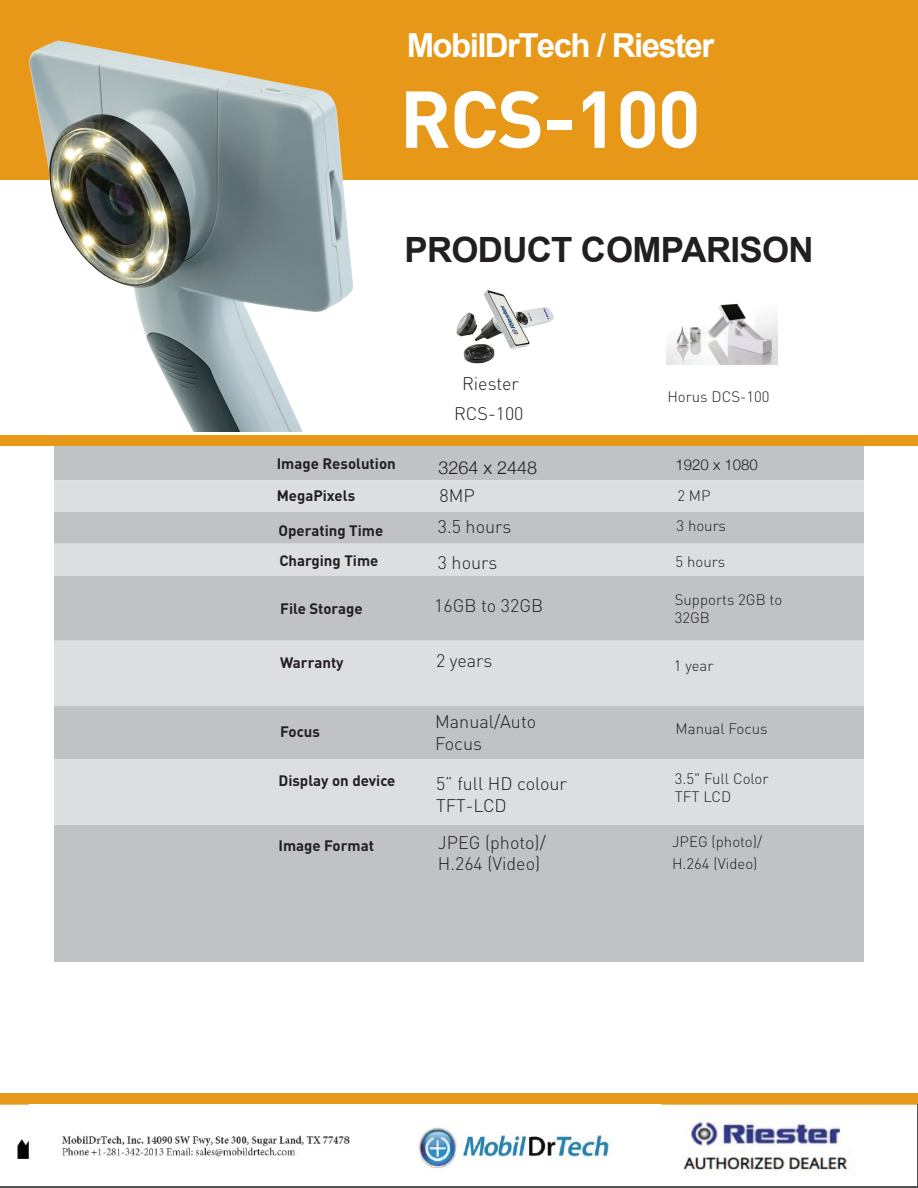
<style>
.page{position:relative;width:918px;height:1188px;background:#fff}
.page>*{position:absolute;margin:0;border:0;box-sizing:border-box;transform-origin:0 0}
.t1{font:700 79.2px "FFDIN";letter-spacing:-.02em;color:#fff}
.t2{font:700 34.8px "Arial";letter-spacing:-.02em;color:#231f20}
.t3{font:700 33px "Arial";letter-spacing:-.05em;color:#fff}
.t4{font:300 18px/21.6px "FFDIN";color:#231f20}
.t5{font:300 18px "Helvetica Neue";color:#231f20}
.t6{font:300 15px/18px "FFDIN";color:#231f20}
.t7{font:700 15px "FFDIN";color:#231f20}
.t8{font:300 15px "Helvetica Neue";color:#231f20}
</style>
<div class="page">
<div style="left:0;top:1104px;width:918px;height:84px;background:#535355"></div>
<div style="left:0;top:1094px;width:918px;height:10px;background:#e89818"></div>
<div style="left:54px;top:446px;width:810px;height:516px;background:#c1c2c4"></div>
<svg style="left:54px;top:480px;width:810px;height:345px;background:#d0d1d3"></svg>
<div style="left:0;top:0;width:918px;height:179px;background:#e89818"></div>
<div style="left:0;top:435px;width:918px;height:11px;background:#e89818"></div>
<img style="left:14px;top:40px;width:344px;height:392px">
<img style="left:667px;top:303px;width:111px;height:62px">
<img style="left:456px;top:290px;width:98px;height:74px">
<img style="left:1px;top:1105px;width:915px;height:81px">
<h3 class="t3" style="left:407px;top:22px;width:309px">MobilDrTech / Riester</h3>
<h1 class="t1" style="left:400px;top:68px;width:303px">RCS-100</h1>
<h2 class="t2" style="left:404px;top:225px;width:411px">PRODUCT COMPARISON</h2>
<p class="t4" style="left:454px;top:368px;width:71px;line-height:30.3px;text-align:center">Riester<br>RCS-100</p>
<p class="t6" style="left:667px;top:387px;width:104px">Horus DCS-100</p>
<p class="t7" style="left:277px;top:454px;width:121px">Image Resolution</p>
<p class="t5" style="left:438px;top:453px;width:100px">3264 x 2448</p>
<p class="t8" style="left:676px;top:452px;width:84px">1920 x 1080</p>
<p class="t7" style="left:277px;top:486px;width:80px">MegaPixels</p>
<p class="t4" style="left:440px;top:485px;width:37px">8MP</p>
<p class="t6" style="left:677px;top:486px;width:35px">2 MP</p>
<p class="t7" style="left:278px;top:521px;width:106px">Operating Time</p>
<p class="t4" style="left:438px;top:516px;width:75px">3.5 hours</p>
<p class="t6" style="left:676px;top:516px;width:51px">3 hours</p>
<p class="t7" style="left:279px;top:551px;width:101px">Charging Time</p>
<p class="t4" style="left:438px;top:551px;width:61px">3 hours</p>
<p class="t6" style="left:676px;top:552px;width:51px">5 hours</p>
<p class="t7" style="left:280px;top:598px;width:84px">File Storage</p>
<p class="t4" style="left:434px;top:595px;width:110px">16GB to 32GB</p>
<p class="t6" style="left:675px;top:590px;width:109px">Supports 2GB to<br>32GB</p>
<p class="t7" style="left:280px;top:653px;width:65px">Warranty</p>
<p class="t4" style="left:436px;top:650px;width:58px">2 years</p>
<p class="t6" style="left:674px;top:657px;width:41px">1 year</p>
<p class="t7" style="left:280px;top:722px;width:41px">Focus</p>
<p class="t4" style="left:435px;top:711px;width:102px">Manual/Auto<br>Focus</p>
<p class="t6" style="left:676px;top:719px;width:94px">Manual Focus</p>
<p class="t7" style="left:278px;top:771px;width:119px">Display on device</p>
<p class="t4" style="left:436px;top:773px;width:132px">5” full HD colour<br>TFT-LCD</p>
<p class="t6" style="left:675px;top:769px;width:95px">3.5" Full Color<br>TFT LCD</p>
<p class="t7" style="left:278px;top:835px;width:97px">Image Format</p>
<p class="t4" style="left:438px;top:831px;width:110px">JPEG (photo)/<br>H.264 (Video)</p>
<p class="t6" style="left:672px;top:831px;width:92px;line-height:21.5px">JPEG (photo)/<br>H.264 (Video)</p>
</div>
